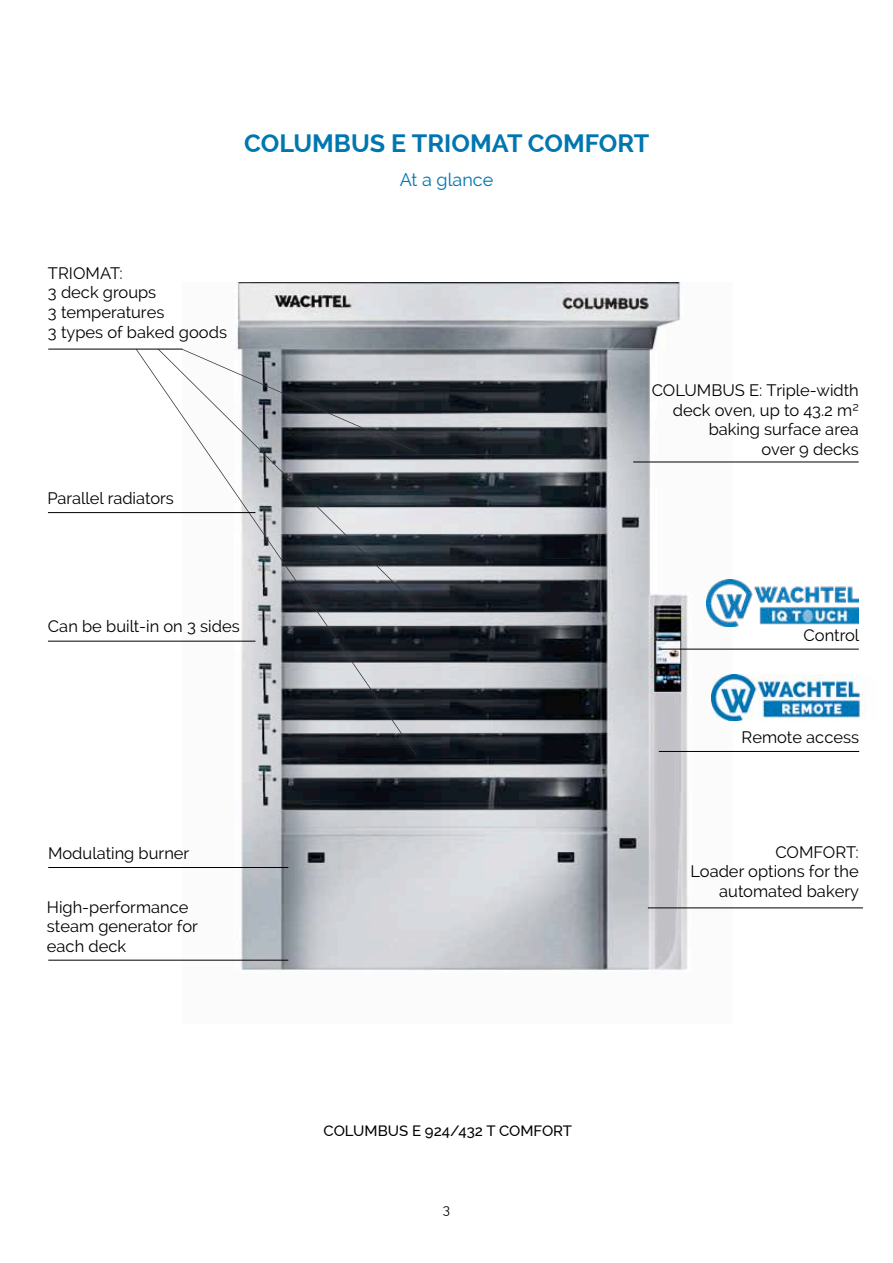
<style>
.page{position:relative;width:893px;height:1263px;background:#fff}
.page>*{position:absolute;margin:0;border:0;box-sizing:border-box;transform-origin:0 0}
.t1{font:700 25.05px "Raleway";color:#0076b0}
.t2{font:18px "Raleway";color:#0076b0}
.t3{font:16.5px/19.8px "Raleway Regular";color:#000}
.t4{font:500 15px "Raleway";color:#000}
.t5{font:13.5px "Raleway";color:#000}
</style>
<div class="page">
<img style="left:182px;top:283px;width:550px;height:690px">
<svg style="left:182px;top:338px;width:349px;height:428px;background:#74797f"></svg>
<svg style="left:47px;top:347px;width:475px;height:411px"></svg>
<hr style="left:48px;top:867px;width:240px;height:1px;background:#000">
<hr style="left:633px;top:462px;width:226px;height:1px;background:#000">
<img style="left:707px;top:579px;width:152px;height:47px">
<hr style="left:648px;top:907px;width:215px;height:1px;background:#000">
<img style="left:711px;top:674px;width:155px;height:47px">
<hr style="left:659px;top:649px;width:200px;height:1px;background:#000">
<hr style="left:659px;top:751px;width:200px;height:1px;background:#000">
<hr style="left:48px;top:512px;width:207px;height:1px;background:#000">
<hr style="left:48px;top:641px;width:207px;height:1px;background:#000">
<hr style="left:48px;top:960px;width:240px;height:1px;background:#000">
<hr style="left:48px;top:349px;width:134px;height:1px;background:#000">
<h1 class="t1" style="left:244px;top:129px;width:407px">COLUMBUS E TRIOMAT COMFORT</h1>
<p class="t3" style="left:48px;top:263px;width:181px">TRIOMAT:<br>3 deck groups<br>3 temperatures<br>3 types of baked goods</p>
<p class="t3" style="left:47px;top:488px;width:128px">Parallel radiators</p>
<p class="t3" style="left:48px;top:617px;width:193px">Can be built-in on 3 sides</p>
<p class="t3" style="left:48px;top:843px;width:143px">Modulating burner</p>
<p class="t3" style="left:47px;top:897px;width:153px">High-performance steam generator for each deck</p>
<p class="t2" style="left:400px;top:169px;width:95px">At a glance</p>
<p class="t3" style="left:652px;top:380px;width:209px;text-align:right">COLUMBUS E: Triple-width deck oven, up to 43.2 m² baking surface area<br>over 9 decks</p>
<p class="t3" style="left:804px;top:625px;width:57px">Control</p>
<p class="t3" style="left:741px;top:727px;width:119px">Remote access</p>
<p class="t3" style="left:690px;top:842px;width:170px;text-align:right">COMFORT:<br>Loader options for the automated bakery</p>
<p class="t4" style="left:324px;top:1122px;width:250px">COLUMBUS E 924/432 T COMFORT</p>
<p class="t5" style="left:443px;top:1201px;width:9px">3</p>
</div>
